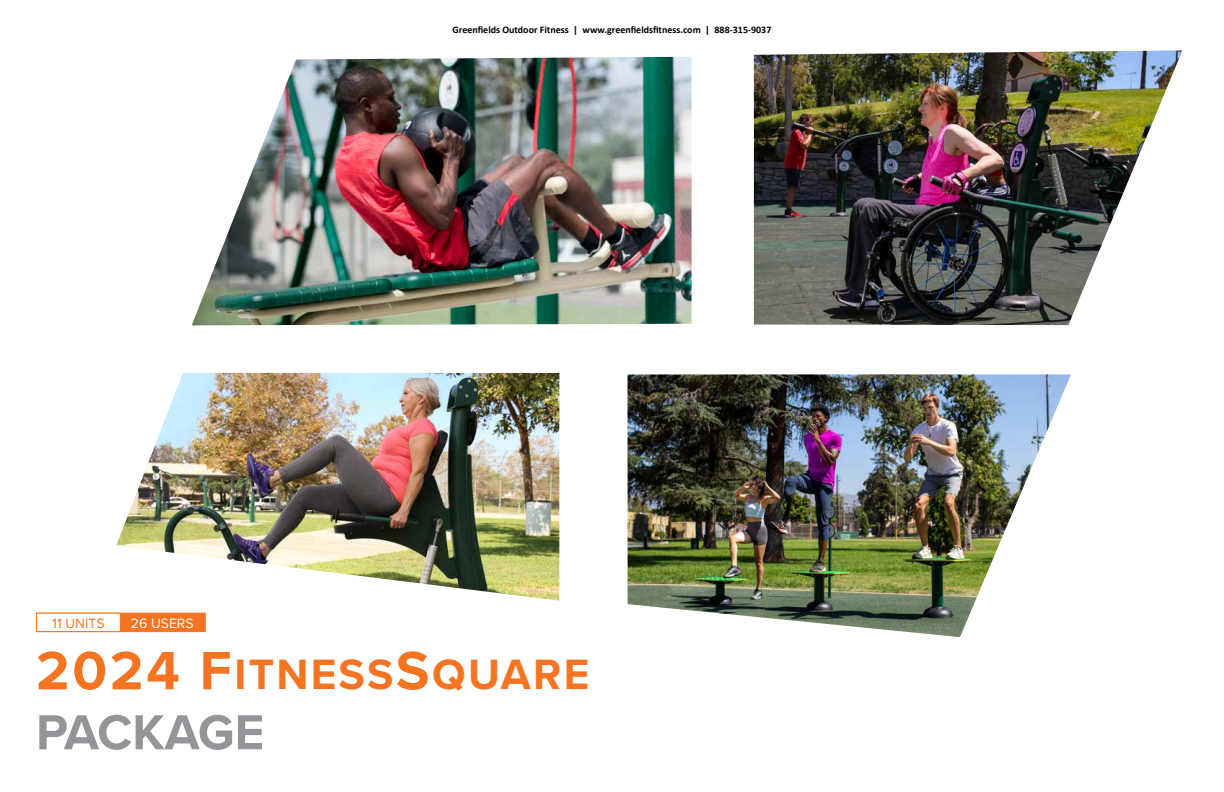
<style>
.page{position:relative;width:1224px;height:792px;background:#fff}
.page>*{position:absolute;margin:0;border:0;box-sizing:border-box;transform-origin:0 0}
.t1{font:700 51px "Proxima Nova";letter-spacing:-.015em;color:#939598}
.t2{font:700 44px "Proxima Nova";letter-spacing:.05em;color:#f47421}
.t3{font:14px "Proxima Nova";color:#f47421}
.t4{font:14px "Proxima Nova";color:#fff}
.t5{font:700 10px "Calibri";color:#000}
.s1{font-size:56px}
</style>
<div class="page">
<div style="left:36px;top:613px;width:170px;height:19px;background:#f47421;border:1px solid #f47421"></div>
<div style="left:36px;top:613px;width:85px;height:19px;background:#fff;border:1px solid #f47421"></div>
<img style="left:754px;top:50px;width:428px;height:275px">
<img style="left:116px;top:373px;width:443px;height:228px">
<img style="left:627px;top:374px;width:444px;height:263px">
<img style="left:192px;top:57px;width:500px;height:268px">
<p class="t5" style="left:453px;top:22px;width:320px">Greenfields Outdoor Fitness | www.greenfieldsfitness.com | 888-315-9037</p>
<h3 class="t3" style="left:52px;top:613px;width:54px">11 UNITS</h3>
<h3 class="t4" style="left:131px;top:613px;width:64px">26 USERS</h3>
<h2 class="t2" style="left:36px;top:642px;width:555px"><span class="s1">2024 F</span>ITNESS<span class="s1">S</span>QUARE</h2>
<h1 class="t1" style="left:36px;top:694px;width:230px">PACKAGE</h1>
</div>
